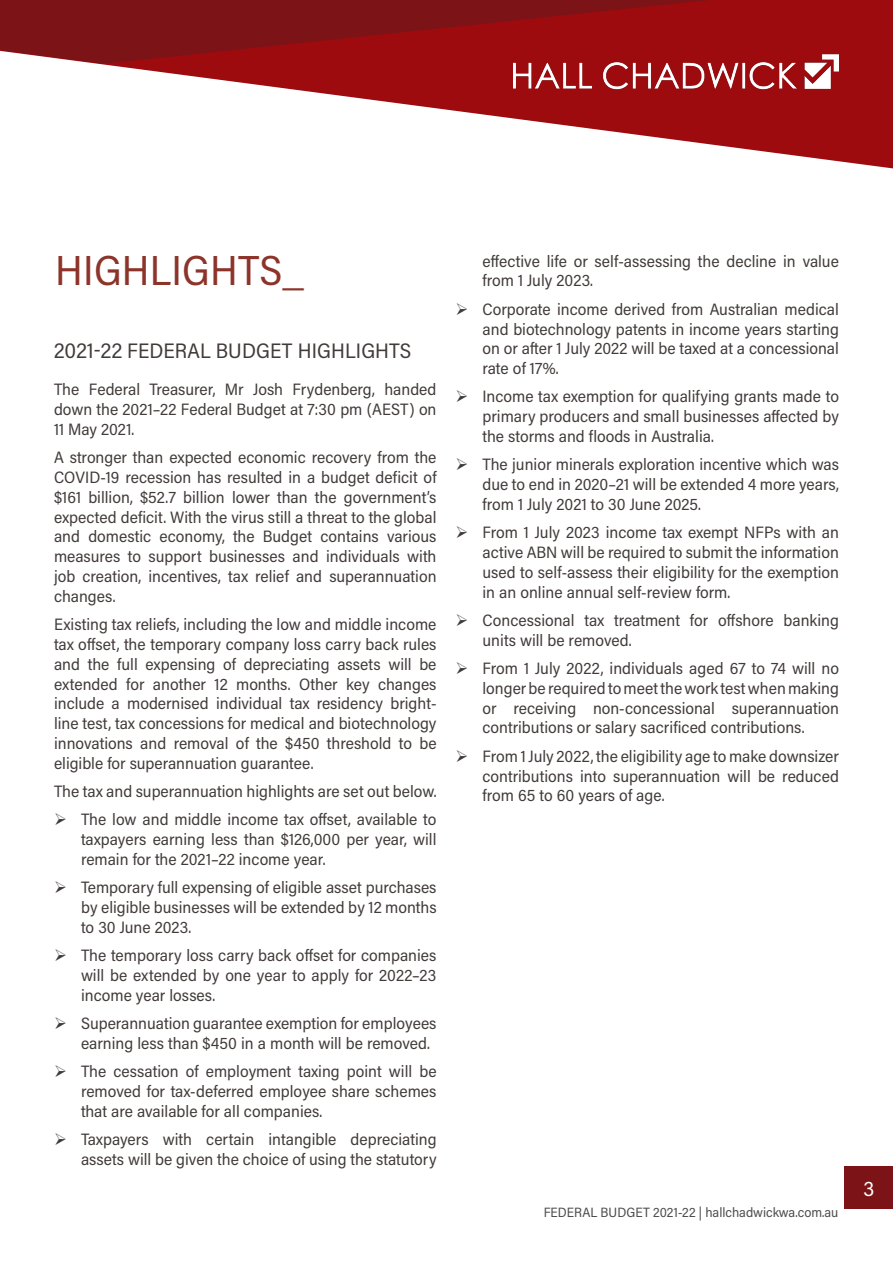
<style>
.page{position:relative;width:893px;height:1263px;background:#fff}
.page>*{position:absolute;margin:0;border:0;box-sizing:border-box;transform-origin:0 0}
.Section_Heading{font:42px "Acumin Pro Semi Cond";letter-spacing:.005em;color:#8c342a}
.Heading{font:21px "Acumin Pro Semi Cond";letter-spacing:.005em;color:#413b39}
.t1{font:21px "Acumin Pro Semi Cond";color:#fff}
.Body{font:16.5px/19.8px "Acumin Pro Semi Cond";color:#413b39;text-align:justify}
.t2{font:13.5px "Acumin Pro Semi Cond";color:#4b4c4d}
</style>
<div class="page">
<div style="left:845px;top:1167px;width:48px;height:42px;background:#7c1317"></div>
<svg style="left:100px;top:0;width:793px;height:169px"></svg>
<svg style="left:0;top:0;width:766px;height:64px;background:#8c1316"></svg>
<img style="left:513px;top:47px;width:325px;height:46px">
<p class="Section_Heading" style="left:55px;top:242px;width:250px">HIGHLIGHTS_</p>
<p class="Heading" style="left:54px;top:337px;width:359px">2021-22 FEDERAL BUDGET HIGHLIGHTS</p>
<p class="Body" style="left:54px;top:379px;width:384px">The Federal Treasurer, Mr Josh Frydenberg, handed down the 2021–22 Federal Budget at 7:30 pm (AEST) on 11 May 2021.</p>
<p class="Body" style="left:54px;top:447px;width:384px">A stronger than expected economic recovery from the COVID-19 recession has resulted in a budget deficit of $161 billion, $52.7 billion lower than the government’s expected deficit. With the virus still a threat to the global and domestic economy, the Budget contains various measures to support businesses and individuals with job creation, incentives, tax relief and superannuation changes.</p>
<p class="Body" style="left:54px;top:614px;width:384px">Existing tax reliefs, including the low and middle income tax offset, the temporary company loss carry back rules and the full expensing of depreciating assets will be extended for another 12 months. Other key changes include a modernised individual tax residency bright&shy;line test, tax concessions for medical and biotechnology innovations and removal of the $450 threshold to be eligible for superannuation guarantee.</p>
<p class="Body" style="left:54px;top:781px;width:384px">The tax and superannuation highlights are set out below.</p>
<p class="Body" style="left:81px;top:809px;width:357px">The low and middle income tax offset, available to taxpayers earning less than $126,000 per year, will remain for the 2021–22 income year.</p>
<p class="Body" style="left:81px;top:877px;width:357px">Temporary full expensing of eligible asset purchases by eligible businesses will be extended by 12 months to 30 June 2023.</p>
<p class="Body" style="left:81px;top:945px;width:357px">The temporary loss carry back offset for companies will be extended by one year to apply for 2022–23 income year losses.</p>
<p class="Body" style="left:81px;top:1013px;width:357px">Superannuation guarantee exemption for employees earning less than $450 in a month will be removed.</p>
<p class="Body" style="left:81px;top:1061px;width:357px">The cessation of employment taxing point will be removed for tax-deferred employee share schemes that are available for all companies.</p>
<p class="Body" style="left:81px;top:1129px;width:357px">Taxpayers with certain intangible depreciating assets will be given the choice of using the statutory</p>
<p class="Body" style="left:482px;top:250px;width:358px">effective life or self-assessing the decline in value from 1 July 2023.</p>
<p class="Body" style="left:482px;top:298px;width:358px">Corporate income derived from Australian medical and biotechnology patents in income years starting on or after 1 July 2022 will be taxed at a concessional rate of 17%.</p>
<p class="Body" style="left:482px;top:386px;width:358px">Income tax exemption for qualifying grants made to primary producers and small businesses affected by the storms and floods in Australia.</p>
<p class="Body" style="left:482px;top:454px;width:358px">The junior minerals exploration incentive which was due to end in 2020–21 will be extended 4 more years, from 1 July 2021 to 30 June 2025.</p>
<p class="Body" style="left:482px;top:522px;width:358px">From 1 July 2023 income tax exempt NFPs with an active ABN will be required to submit the information used to self-assess their eligibility for the exemption in an online annual self-review form.</p>
<p class="Body" style="left:482px;top:610px;width:358px">Concessional tax treatment for offshore banking units will be removed.</p>
<p class="Body" style="left:482px;top:658px;width:358px">From 1 July 2022, individuals aged 67 to 74 will no longer be required to meet the work test when making or receiving non-concessional superannuation contributions or salary sacrificed contributions.</p>
<p class="Body" style="left:482px;top:745px;width:358px">From 1 July 2022, the eligibility age to make downsizer contributions into superannuation will be reduced from 65 to 60 years of age.</p>
<p class="t2" style="left:544px;top:1203px;width:296px">FEDERAL BUDGET 2021-22 | hallchadwickwa.com.au</p>
<p class="t1" style="left:863px;top:1174px;width:12px">3</p>
</div>
